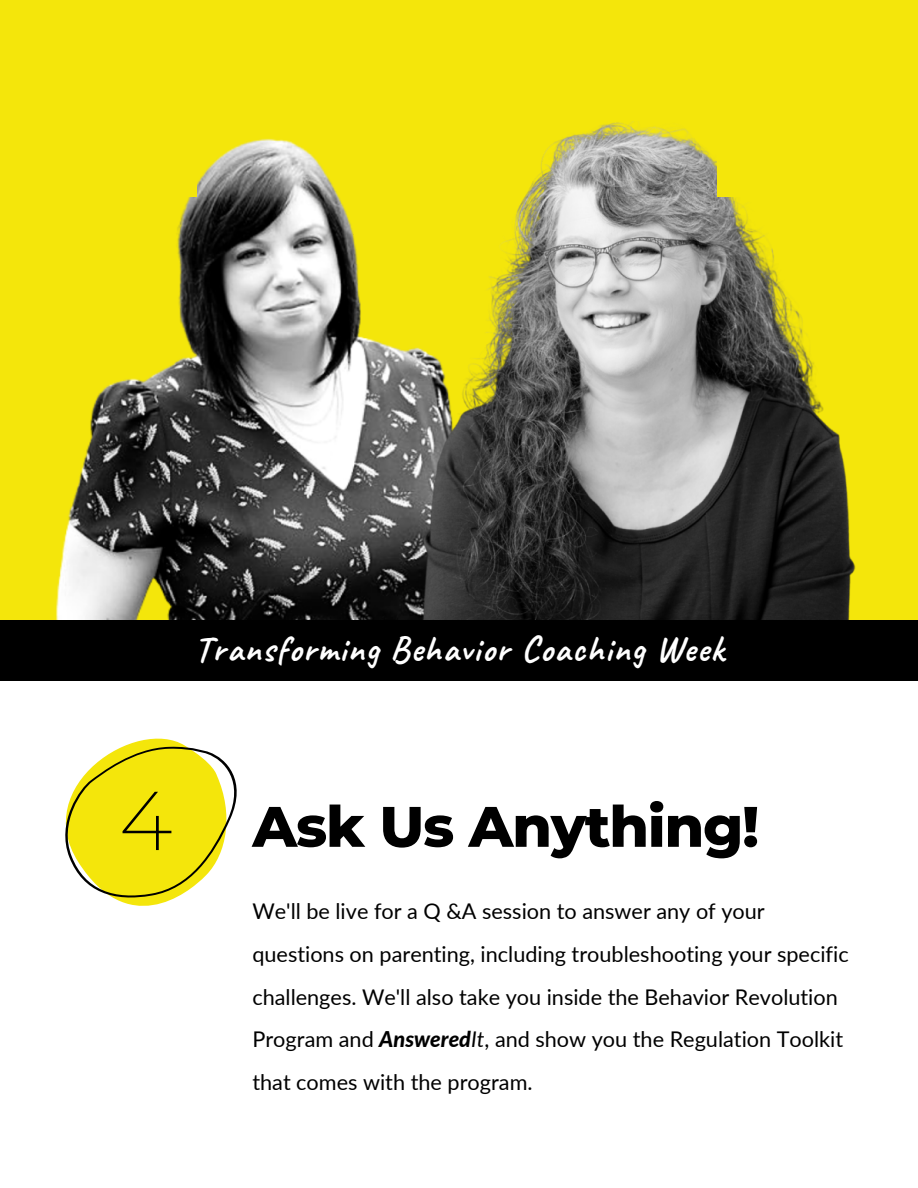
<style>
.page{position:relative;width:918px;height:1188px;background:#fff}
.page>*{position:absolute;margin:0;border:0;box-sizing:border-box;transform-origin:0 0}
.t1{font:200 83.25px "Montserrat";color:#000}
.t2{font:800 57px "Montserrat";letter-spacing:-.02em;color:#000}
.t3{font:700 36px "Caveat";letter-spacing:.04em;color:#fff}
.t4{font:21.6px/42.8px "Lato";color:#000}
.s1{font-weight:800;font-style:italic}
.s2{font-style:italic}
</style>
<div class="page">
<div style="left:0;top:0;width:918px;height:657px;background:#f4e60b"></div>
<svg style="left:65px;top:738px;width:172px;height:168px;fill:#f4e60b"></svg>
<img style="left:56px;top:121px;width:800px;height:499px">
<div style="left:0;top:46px;width:196px;height:150px;background:#f4e60b"></div>
<div style="left:717px;top:46px;width:201px;height:150px;background:#f4e60b"></div>
<div style="left:0;top:620px;width:918px;height:60px;background:#000"></div>
<p class="t3" style="left:194px;top:627px;width:531px">Transforming Behavior Coaching Week</p>
<p class="t1" style="left:119px;top:769px;width:55px">4</p>
<p class="t2" style="left:252px;top:792px;width:508px">Ask Us Anything!</p>
<p class="t4" style="left:252px;top:890px;width:598px">We'll be live for a Q &amp;A session to answer any of your questions on parenting, including troubleshooting your specific challenges. We'll also take you inside the Behavior Revolution Program and <span class="s1">Answered</span><span class="s2">It</span>, and show you the Regulation Toolkit that comes with the program.</p>
</div>
